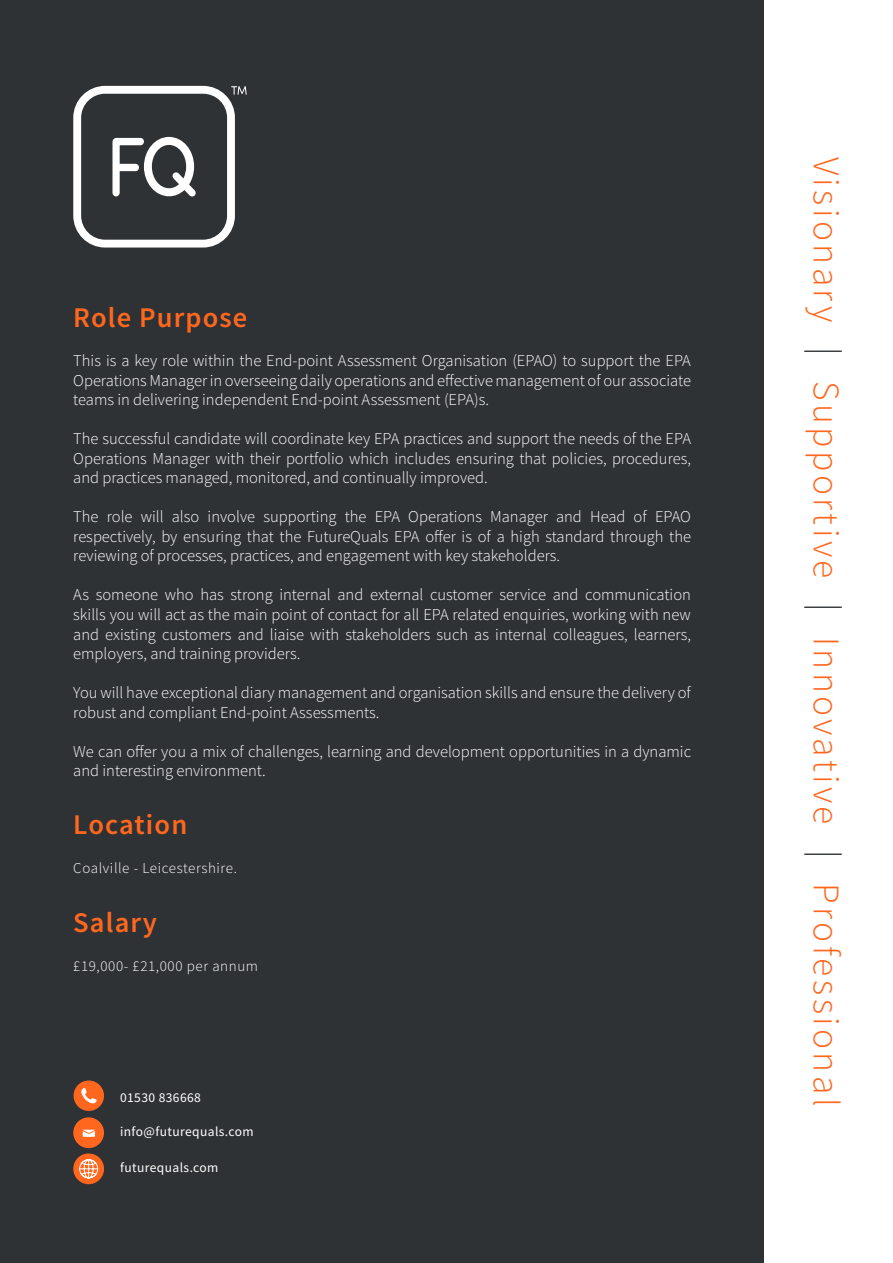
<style>
.page{position:relative;width:893px;height:1263px;background:#fff}
.page>*{position:absolute;margin:0;border:0;box-sizing:border-box;transform-origin:0 0}
.t1{font:300 37.5px "Source Sans Pro";letter-spacing:.09em;color:#ff671f}
.t2{font:600 28.5px "Source Sans Pro";letter-spacing:.04em;color:#ff671f}
.t3{font:300 16.5px/19.5px "Source Sans Pro";color:#fff;text-align:justify}
.t4{font:300 15px "Source Sans Pro";letter-spacing:.04em;color:#fff}
.t5{font:13.5px "Source Sans Pro";letter-spacing:.03em;color:#fff}
.s1{color:#2f3234}
</style>
<div class="page">
<div style="left:0;top:0;width:763px;height:1263px;background:#2f3234"></div>
<svg style="left:73px;top:86px;width:174px;height:162px"></svg>
<div style="left:73px;top:1117px;width:31px;height:31px;background:#ff671f;border-radius:50%"></div>
<div style="left:73px;top:1153px;width:31px;height:31px;background:#ff671f;border-radius:50%"></div>
<div style="left:74px;top:1080px;width:30px;height:31px;background:#ff671f;border-radius:50%"></div>
<svg style="left:79px;top:1159px;width:19px;height:19px"></svg>
<svg style="left:83px;top:1130px;width:12px;height:7px"></svg>
<svg style="left:81px;top:1088px;width:16px;height:15px"></svg>
<h2 class="t2" style="left:73px;top:299px;width:176px">Role Purpose</h2>
<p class="t3" style="left:73px;top:351px;width:619px">This is a key role within the End-point Assessment Organisation (EPAO) to support the EPA Operations Manager in overseeing daily operations and effective management of our associate teams in delivering independent End-point Assessment (EPA)s.</p>
<p class="t3" style="left:73px;top:429px;width:619px">The successful candidate will coordinate key EPA practices and support the needs of the EPA Operations Manager with their portfolio which includes ensuring that policies, procedures, and practices managed, monitored, and continually improved.</p>
<p class="t3" style="left:73px;top:507px;width:619px">The role will also involve supporting the EPA Operations Manager and Head of EPAO respectively, by ensuring that the FutureQuals EPA offer is of a high standard through the reviewing of processes, practices, and engagement with key stakeholders.</p>
<p class="t3" style="left:73px;top:585px;width:619px">As someone who has strong internal and external customer service and communication skills you will act as the main point of contact for all EPA related enquiries, working with new and existing customers and liaise with stakeholders such as internal colleagues, learners, employers, and training providers.</p>
<p class="t3" style="left:73px;top:683px;width:619px">You will have exceptional diary management and organisation skills and ensure the delivery of robust and compliant End-point Assessments.</p>
<p class="t3" style="left:73px;top:741px;width:619px">We can offer you a mix of challenges, learning and development opportunities in a dynamic and interesting environment.</p>
<h2 class="t2" style="left:73px;top:806px;width:116px">Location</h2>
<p class="t4" style="left:73px;top:859px;width:165px">Coalville - Leicestershire.</p>
<h2 class="t2" style="left:73px;top:904px;width:85px">Salary</h2>
<p class="t4" style="left:73px;top:957px;width:186px">£19,000- £21,000 per annum</p>
<p class="t5" style="left:120px;top:1089px;width:82px">01530 836668</p>
<p class="t5" style="left:120px;top:1123px;width:135px">info@futurequals.com</p>
<p class="t5" style="left:120px;top:1159px;width:100px">futurequals.com</p>
<h1 class="t1" style="left:849px;top:157px;width:951px;rotate:90deg">Visionary <span class="s1">|</span> Supportive <span class="s1">|</span> Innovative <span class="s1">|</span> Professional</h1>
</div>
